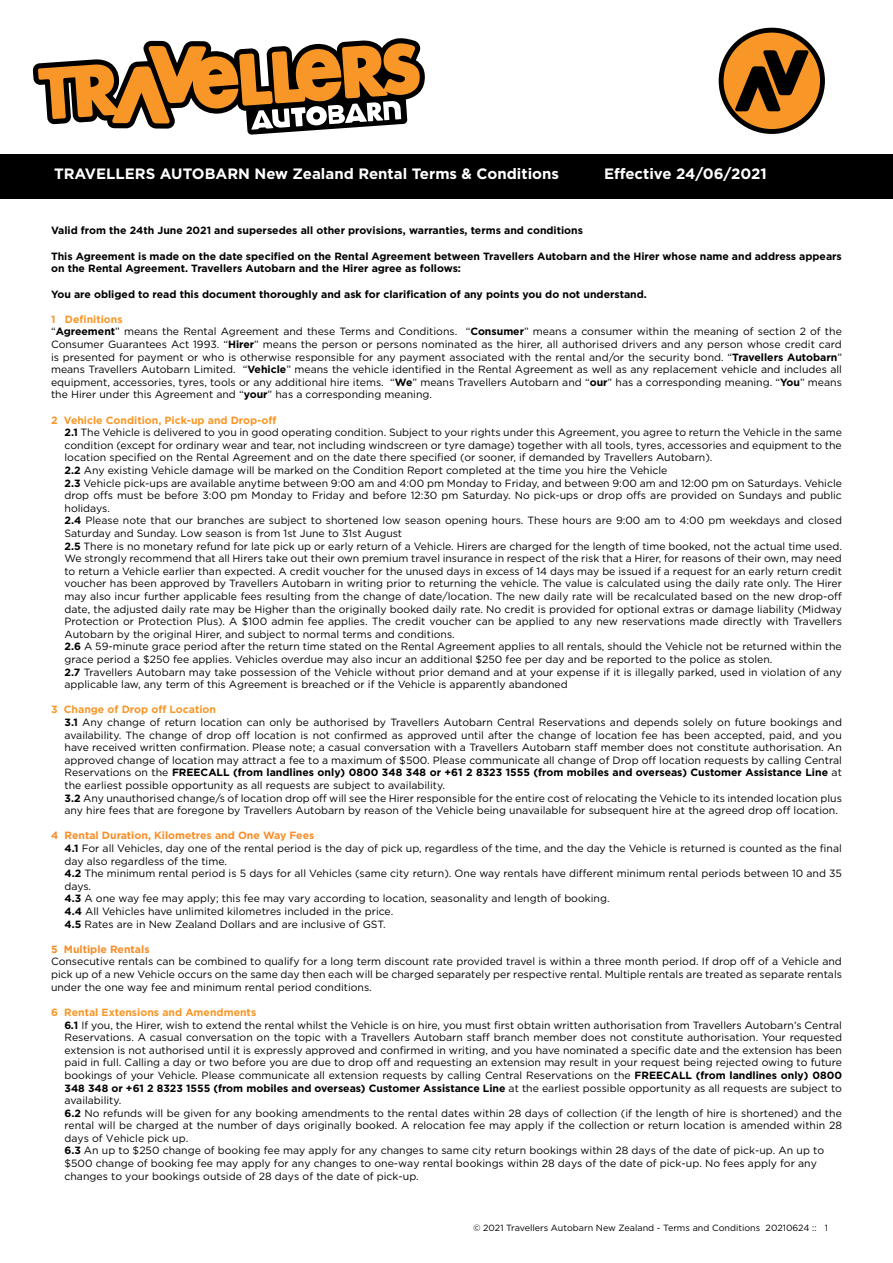
<style>
.page{position:relative;width:893px;height:1263px;background:#fff}
.page>*{position:absolute;margin:0;border:0;box-sizing:border-box;transform-origin:0 0}
.t1{font:700 15px "Gotham";color:#fff}
.t2{font:10.5px/12.6px "Gotham";color:#000}
.t3{font:700 10.5px/12.6px "Gotham";color:#000}
.t4{font:700 10.5px "Gotham";color:#f88d28}
.t5{font:9px "Gotham";color:#000}
.s1{font-weight:700;color:#f89728}
.s2{font-weight:700}
.s3{font-weight:700;color:#f79829}
.s4{font-weight:700;color:#f88d28}
</style>
<div class="page">
<svg style="left:33px;top:38px;width:392px;height:97px"></svg>
<div style="left:0;top:154px;width:893px;height:45px;background:#000"></div>
<svg style="left:719px;top:28px;width:106px;height:106px"></svg>
<h1 class="t1" style="left:54px;top:163px;width:506px">TRAVELLERS AUTOBARN New Zealand Rental Terms &amp; Conditions</h1>
<h1 class="t1" style="left:604px;top:163px;width:164px">Effective 24/06/2021</h1>
<p class="t3" style="left:51px;top:224px;width:534px">Valid from the 24th June 2021 and supersedes all other provisions, warranties, terms and conditions</p>
<p class="t3" style="left:51px;top:250px;width:792px">This Agreement is made on the date specified on the Rental Agreement between Travellers Autobarn and the Hirer whose name and address appears on the Rental Agreement. Travellers Autobarn and the Hirer agree as follows:</p>
<p class="t3" style="left:51px;top:287px;width:597px">You are obliged to read this document thoroughly and ask for clarification of any points you do not understand.</p>
<p class="t2" style="left:51px;top:312px;width:792px"><span class="s1">1 Definitions<br></span>“<span class="s2">Agreement</span>” means the Rental Agreement and these Terms and Conditions. “<span class="s2">Consumer</span>” means a consumer within the meaning of section 2 of the Consumer Guarantees Act 1993. “<span class="s2">Hirer</span>” means the person or persons nominated as the hirer, all authorised drivers and any person whose credit card is presented for payment or who is otherwise responsible for any payment associated with the rental and/or the security bond. “<span class="s2">Travellers Autobarn</span>” means Travellers Autobarn Limited. “<span class="s2">Vehicle</span>” means the vehicle identified in the Rental Agreement as well as any replacement vehicle and includes all equipment, accessories, tyres, tools or any additional hire items. “<span class="s2">We</span>” means Travellers Autobarn and “<span class="s2">our</span>” has a corresponding meaning. “<span class="s2">You</span>” means the Hirer under this Agreement and “<span class="s2">your</span>” has a corresponding meaning.</p>
<p class="t2" style="left:65px;top:413px;width:779px;text-indent:-14px"><span class="s1">2 Vehicle Condition, Pick-up and Drop-off<br></span><span class="s2">2.1</span> The Vehicle is delivered to you in good operating condition. Subject to your rights under this Agreement, you agree to return the Vehicle in the same condition (except for ordinary wear and tear, not including windscreen or tyre damage) together with all tools, tyres, accessories and equipment to the location specified on the Rental Agreement and on the date there specified (or sooner, if demanded by Travellers Autobarn).<br><span class="s2">2.2</span> Any existing Vehicle damage will be marked on the Condition Report completed at the time you hire the Vehicle<br><span class="s2">2.3</span> Vehicle pick-ups are available anytime between 9:00 am and 4:00 pm Monday to Friday, and between 9:00 am and 12:00 pm on Saturdays. Vehicle drop offs must be before 3:00 pm Monday to Friday and before 12:30 pm Saturday. No pick-ups or drop offs are provided on Sundays and public holidays.<br><span class="s2">2.4</span> Please note that our branches are subject to shortened low season opening hours. These hours are 9:00 am to 4:00 pm weekdays and closed Saturday and Sunday. Low season is from 1st June to 31st August<br><span class="s2">2.5</span> There is no monetary refund for late pick up or early return of a Vehicle. Hirers are charged for the length of time booked, not the actual time used.<br>We strongly recommend that all Hirers take out their own premium travel insurance in respect of the risk that a Hirer, for reasons of their own, may need to return a Vehicle earlier than expected. A credit voucher for the unused days in excess of 14 days may be issued if a request for an early return credit voucher has been approved by Travellers Autobarn in writing prior to returning the vehicle. The value is calculated using the daily rate only. The Hirer may also incur further applicable fees resulting from the change of date/location. The new daily rate will be recalculated based on the new drop-off date, the adjusted daily rate may be Higher than the originally booked daily rate. No credit is provided for optional extras or damage liability (Midway Protection or Protection Plus). A $100 admin fee applies. The credit voucher can be applied to any new reservations made directly with Travellers Autobarn by the original Hirer, and subject to normal terms and conditions.<br><span class="s2">2.6</span> A 59-minute grace period after the return time stated on the Rental Agreement applies to all rentals, should the Vehicle not be returned within the grace period a $250 fee applies. Vehicles overdue may also incur an additional $250 fee per day and be reported to the police as stolen.<br><span class="s2">2.7</span> Travellers Autobarn may take possession of the Vehicle without prior demand and at your expense if it is illegally parked, used in violation of any applicable law, any term of this Agreement is breached or if the Vehicle is apparently abandoned</p>
<p class="t2" style="left:65px;top:703px;width:779px;text-indent:-14px"><span class="s3">3 Change of Drop off Location<br></span><span class="s2">3.1</span> Any change of return location can only be authorised by Travellers Autobarn Central Reservations and depends solely on future bookings and availability. The change of drop off location is not confirmed as approved until after the change of location fee has been accepted, paid, and you have received written confirmation. Please note; a casual conversation with a Travellers Autobarn staff member does not constitute authorisation. An approved change of location may attract a fee to a maximum of $500. Please communicate all change of Drop off location requests by calling Central Reservations on the <span class="s2">FREECALL (from landlines only) 0800 348 348 or +61 2 8323 1555 (from mobiles and overseas) Customer Assistance Line</span> at the earliest possible opportunity as all requests are subject to availability.<br><span class="s2">3.2</span> Any unauthorised change/s of location drop off will see the Hirer responsible for the entire cost of relocating the Vehicle to its intended location plus any hire fees that are foregone by Travellers Autobarn by reason of the Vehicle being unavailable for subsequent hire at the agreed drop off location.</p>
<p class="t2" style="left:65px;top:829px;width:779px;text-indent:-14px"><span class="s4">4 Rental Duration, Kilometres and One Way Fees<br></span><span class="s2">4.1</span> For all Vehicles, day one of the rental period is the day of pick up, regardless of the time, and the day the Vehicle is returned is counted as the final day also regardless of the time.<br><span class="s2">4.2</span> The minimum rental period is 5 days for all Vehicles (same city return). One way rentals have different minimum rental periods between 10 and 35 days.<br><span class="s2">4.3</span> A one way fee may apply; this fee may vary according to location, seasonality and length of booking.<br><span class="s2">4.4</span> All Vehicles have unlimited kilometres included in the price.<br><span class="s2">4.5</span> Rates are in New Zealand Dollars and are inclusive of GST.</p>
<p class="t4" style="left:51px;top:942px;width:100px">5 Multiple Rentals</p>
<p class="t2" style="left:51px;top:955px;width:792px;text-align:justify">Consecutive rentals can be combined to qualify for a long term discount rate provided travel is within a three month period. If drop off of a Vehicle and pick up of a new Vehicle occurs on the same day then each will be charged separately per respective rental. Multiple rentals are treated as separate rentals under the one way fee and minimum rental period conditions.</p>
<p class="t2" style="left:65px;top:1005px;width:779px;text-indent:-14px"><span class="s1">6 Rental Extensions and Amendments<br></span><span class="s2">6.1</span> If you, the Hirer, wish to extend the rental whilst the Vehicle is on hire, you must first obtain written authorisation from Travellers Autobarn’s Central Reservations. A casual conversation on the topic with a Travellers Autobarn staff branch member does not constitute authorisation. Your requested extension is not authorised until it is expressly approved and confirmed in writing, and you have nominated a specific date and the extension has been paid in full. Calling a day or two before you are due to drop off and requesting an extension may result in your request being rejected owing to future bookings of your Vehicle. Please communicate all extension requests by calling Central Reservations on the <span class="s2">FREECALL (from landlines only) 0800<br>348 348 or +61 2 8323 1555 (from mobiles and overseas) Customer Assistance Line</span> at the earliest possible opportunity as all requests are subject to availability.<br><span class="s2">6.2</span> No refunds will be given for any booking amendments to the rental dates within 28 days of collection (if the length of hire is shortened) and the rental will be charged at the number of days originally booked. A relocation fee may apply if the collection or return location is amended within 28 days of Vehicle pick up.<br><span class="s2">6.3</span> An up to $250 change of booking fee may apply for any changes to same city return bookings within 28 days of the date of pick-up. An up to $500 change of booking fee may apply for any changes to one-way rental bookings within 28 days of the date of pick-up. No fees apply for any changes to your bookings outside of 28 days of the date of pick-up.</p>
<p class="t5" style="left:473px;top:1222px;width:357px">© 2021 Travellers Autobarn New Zealand - Terms and Conditions 20210624 :: 1</p>
</div>
